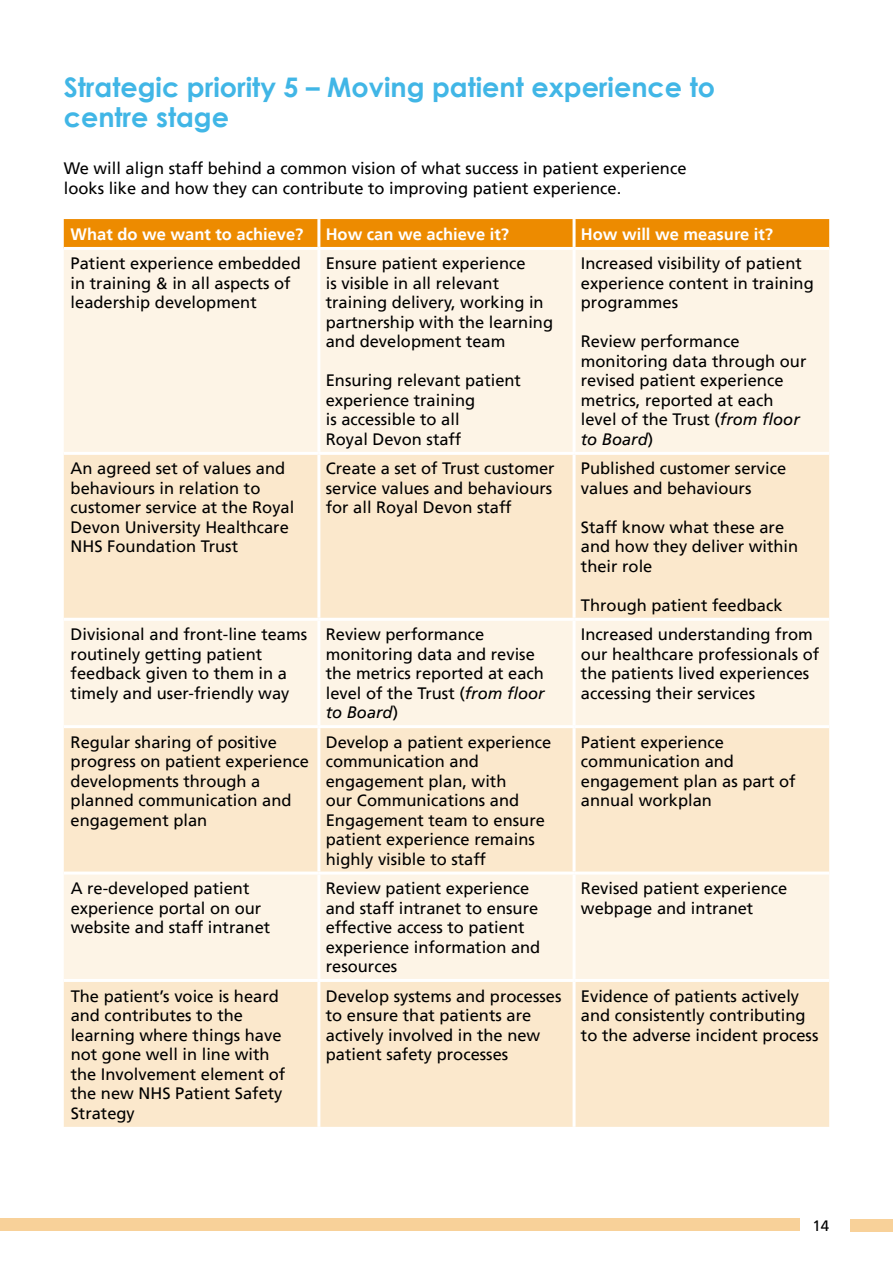
<style>
.page{position:relative;width:893px;height:1263px;background:#fff}
.page>*{position:absolute;margin:0;border:0;box-sizing:border-box;transform-origin:0 0}
.t1{font:700 27px/30px "Century Gothic";color:#41b6e6}
.t2{font:16.5px/19.5px "Frutiger";color:#000}
.t3{font:700 16.5px "Frutiger";color:#fff}
.t4{font:15px "Frutiger";color:#000}
.s1{font-style:italic}
</style>
<div class="page">
<div style="left:0;top:1218px;width:799px;height:13px;background:#f8d199"></div>
<div style="left:850px;top:1219px;width:43px;height:12px;background:#f8d199"></div>
<svg style="left:64px;top:219px;width:765px;height:28px;background:#ed8b01"></svg>
<div style="left:64px;top:250px;width:765px;height:202px;background:#fdf4e6"></div>
<svg style="left:64px;top:455px;width:765px;height:672px;background:#fbebd4"></svg>
<hr style="left:317px;top:219px;width:3px;height:28px;background:#fff">
<hr style="left:573px;top:219px;width:3px;height:28px;background:#fff">
<hr style="left:317px;top:250px;width:3px;height:202px;background:#fff">
<hr style="left:573px;top:250px;width:3px;height:202px;background:#fff">
<hr style="left:317px;top:455px;width:3px;height:163px;background:#fff">
<hr style="left:573px;top:455px;width:3px;height:163px;background:#fff">
<hr style="left:64px;top:618px;width:255px;height:3px;background:#fff">
<hr style="left:319px;top:618px;width:255px;height:3px;background:#fff">
<hr style="left:317px;top:621px;width:3px;height:104px;background:#fff">
<hr style="left:574px;top:618px;width:255px;height:3px;background:#fff">
<hr style="left:573px;top:621px;width:3px;height:104px;background:#fff">
<hr style="left:64px;top:725px;width:255px;height:3px;background:#fff">
<hr style="left:319px;top:725px;width:255px;height:3px;background:#fff">
<hr style="left:317px;top:728px;width:3px;height:143px;background:#fff">
<hr style="left:574px;top:725px;width:255px;height:3px;background:#fff">
<hr style="left:573px;top:728px;width:3px;height:143px;background:#fff">
<hr style="left:64px;top:871px;width:255px;height:3px;background:#fff">
<hr style="left:319px;top:871px;width:255px;height:3px;background:#fff">
<hr style="left:317px;top:874px;width:3px;height:105px;background:#fff">
<hr style="left:574px;top:871px;width:255px;height:3px;background:#fff">
<hr style="left:573px;top:874px;width:3px;height:105px;background:#fff">
<hr style="left:64px;top:979px;width:255px;height:3px;background:#fff">
<hr style="left:319px;top:979px;width:255px;height:3px;background:#fff">
<hr style="left:317px;top:982px;width:3px;height:145px;background:#fff">
<hr style="left:574px;top:979px;width:255px;height:3px;background:#fff">
<hr style="left:573px;top:982px;width:3px;height:145px;background:#fff">
<h1 class="t1" style="left:64px;top:71px;width:653px">Strategic priority 5 – Moving patient experience to centre stage</h1>
<p class="t2" style="left:64px;top:159px;width:624px">We will align staff behind a common vision of what success in patient experience looks like and how they can contribute to improving patient experience.</p>
<p class="t3" style="left:71px;top:224px;width:234px">What do we want to achieve?</p>
<p class="t3" style="left:326px;top:224px;width:185px">How can we achieve it?</p>
<p class="t3" style="left:581px;top:224px;width:194px">How will we measure it?</p>
<p class="t2" style="left:71px;top:254px;width:232px">Patient experience embedded in training &amp; in all aspects of leadership development</p>
<p class="t2" style="left:326px;top:254px;width:229px">Ensure patient experience<br>is visible in all relevant training delivery, working in partnership with the learning and development team</p>
<p class="t2" style="left:326px;top:371px;width:197px">Ensuring relevant patient experience training<br>is accessible to all<br>Royal Devon staff</p>
<p class="t2" style="left:581px;top:254px;width:234px">Increased visibility of patient experience content in training programmes</p>
<p class="t2" style="left:581px;top:332px;width:227px">Review performance monitoring data through our revised patient experience metrics, reported at each level of the Trust (<span class="s1">from floor to Board</span>)</p>
<p class="t2" style="left:71px;top:459px;width:225px">An agreed set of values and behaviours in relation to customer service at the Royal<br>Devon University Healthcare<br>NHS Foundation Trust</p>
<p class="t2" style="left:326px;top:459px;width:230px">Create a set of Trust customer service values and behaviours for all Royal Devon staff</p>
<p class="t2" style="left:581px;top:459px;width:207px">Published customer service values and behaviours</p>
<p class="t2" style="left:581px;top:517px;width:219px">Staff know what these are and how they deliver within their role</p>
<p class="t2" style="left:581px;top:595px;width:203px">Through patient feedback</p>
<p class="t2" style="left:71px;top:625px;width:238px">Divisional and front-line teams routinely getting patient feedback given to them in a timely and user-friendly way</p>
<p class="t2" style="left:326px;top:625px;width:220px">Review performance monitoring data and revise the metrics reported at each level of the Trust (<span class="s1">from floor to Board</span>)</p>
<p class="t2" style="left:581px;top:625px;width:240px">Increased understanding from our healthcare professionals of the patients lived experiences accessing their services</p>
<p class="t2" style="left:71px;top:732px;width:240px">Regular sharing of positive progress on patient experience developments through a planned communication and engagement plan</p>
<p class="t2" style="left:326px;top:732px;width:227px">Develop a patient experience communication and engagement plan, with<br>our Communications and<br>Engagement team to ensure patient experience remains highly visible to staff</p>
<p class="t2" style="left:581px;top:732px;width:216px">Patient experience communication and engagement plan as part of annual workplan</p>
<p class="t2" style="left:71px;top:879px;width:201px">A re-developed patient experience portal on our website and staff intranet</p>
<p class="t2" style="left:326px;top:879px;width:216px">Review patient experience and staff intranet to ensure effective access to patient experience information and resources</p>
<p class="t2" style="left:581px;top:879px;width:208px">Revised patient experience webpage and intranet</p>
<p class="t2" style="left:71px;top:986px;width:216px">The patient’s voice is heard and contributes to the learning where things have not gone well in line with the Involvement element of the new NHS Patient Safety<br>Strategy</p>
<p class="t2" style="left:326px;top:986px;width:237px">Develop systems and processes to ensure that patients are actively involved in the new patient safety processes</p>
<p class="t2" style="left:581px;top:986px;width:239px">Evidence of patients actively and consistently contributing to the adverse incident process</p>
<p class="t4" style="left:812px;top:1217px;width:18px">14</p>
</div>
